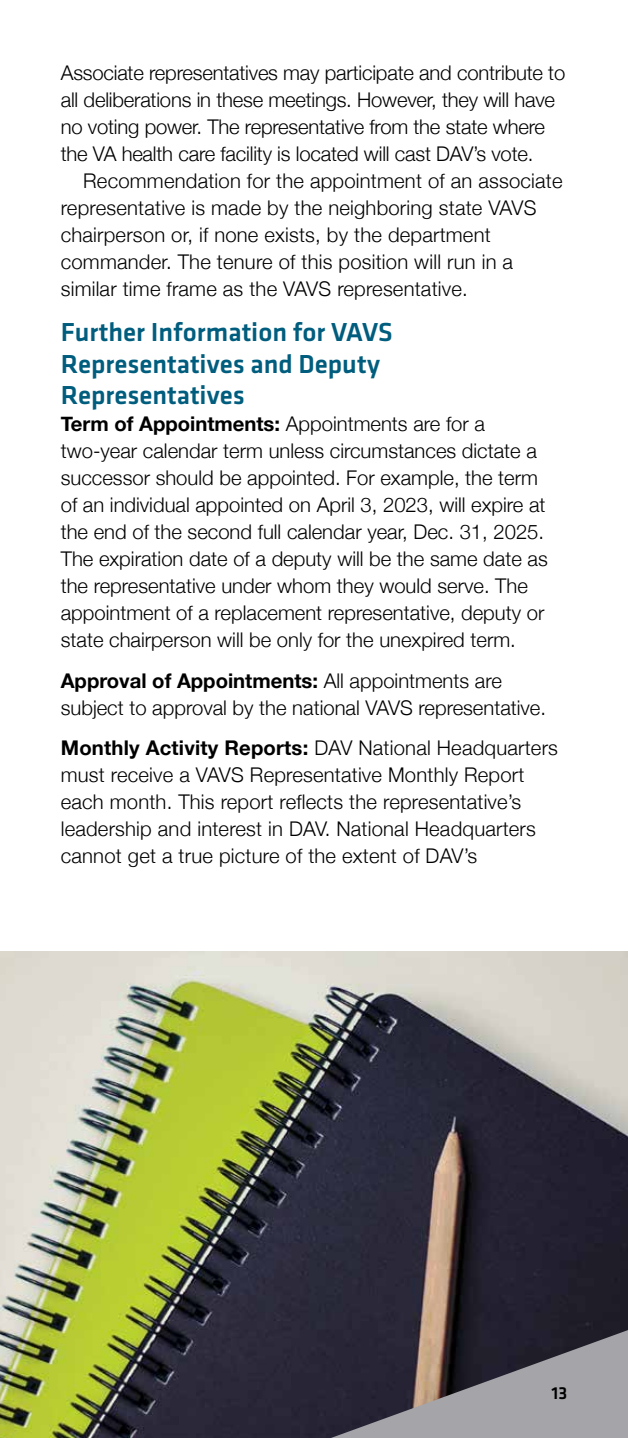
<style>
.page{position:relative;width:628px;height:1438px;background:#fff}
.page>*{position:absolute;margin:0;border:0;box-sizing:border-box;transform-origin:0 0}
.t1{font:500 27px/31.5px "Klavika";color:#005d7d}
.t2{font:300 20.25px/27px "Helvetica Neue";color:#000}
.t3{font:500 18px "Klavika";color:#000}
.s1{font-weight:700}
</style>
<div class="page">
<img style="left:0;top:952px;width:628px;height:486px">
<svg style="left:331px;top:1330px;width:297px;height:108px;background:#6c6970"></svg>
<p class="t2" style="left:61px;top:58px;width:506px">Associate representatives may participate and contribute to all deliberations in these meetings. However, they will have no voting power. The representative from the state where the VA health care facility is located will cast DAV’s vote.</p>
<p class="t2" style="left:61px;top:166px;width:503px;text-indent:22px">Recommendation for the appointment of an associate representative is made by the neighboring state VAVS chairperson or, if none exists, by the department commander. The tenure of this position will run in a similar time frame as the VAVS representative.</p>
<h1 class="t1" style="left:61px;top:316px;width:333px">Further Information for VAVS<br>Representatives and Deputy<br>Representatives</h1>
<p class="t2" style="left:61px;top:409px;width:488px"><span class="s1">Term of Appointments:</span> Appointments are for a two-year calendar term unless circumstances dictate a successor should be appointed. For example, the term of an individual appointed on April 3, 2023, will expire at the end of the second full calendar year, Dec. 31, 2025.<br>The expiration date of a deputy will be the same date as the representative under whom they would serve. The appointment of a replacement representative, deputy or state chairperson will be only for the unexpired term.</p>
<p class="t2" style="left:61px;top:666px;width:487px"><span class="s1">Approval of Appointments:</span> All appointments are subject to approval by the national VAVS representative.</p>
<p class="t2" style="left:61px;top:733px;width:499px"><span class="s1">Monthly Activity Reports:</span> DAV National Headquarters must receive a VAVS Representative Monthly Report each month. This report reflects the representative’s leadership and interest in DAV. National Headquarters cannot get a true picture of the extent of DAV’s</p>
<p class="t3" style="left:551px;top:1380px;width:17px">13</p>
</div>
